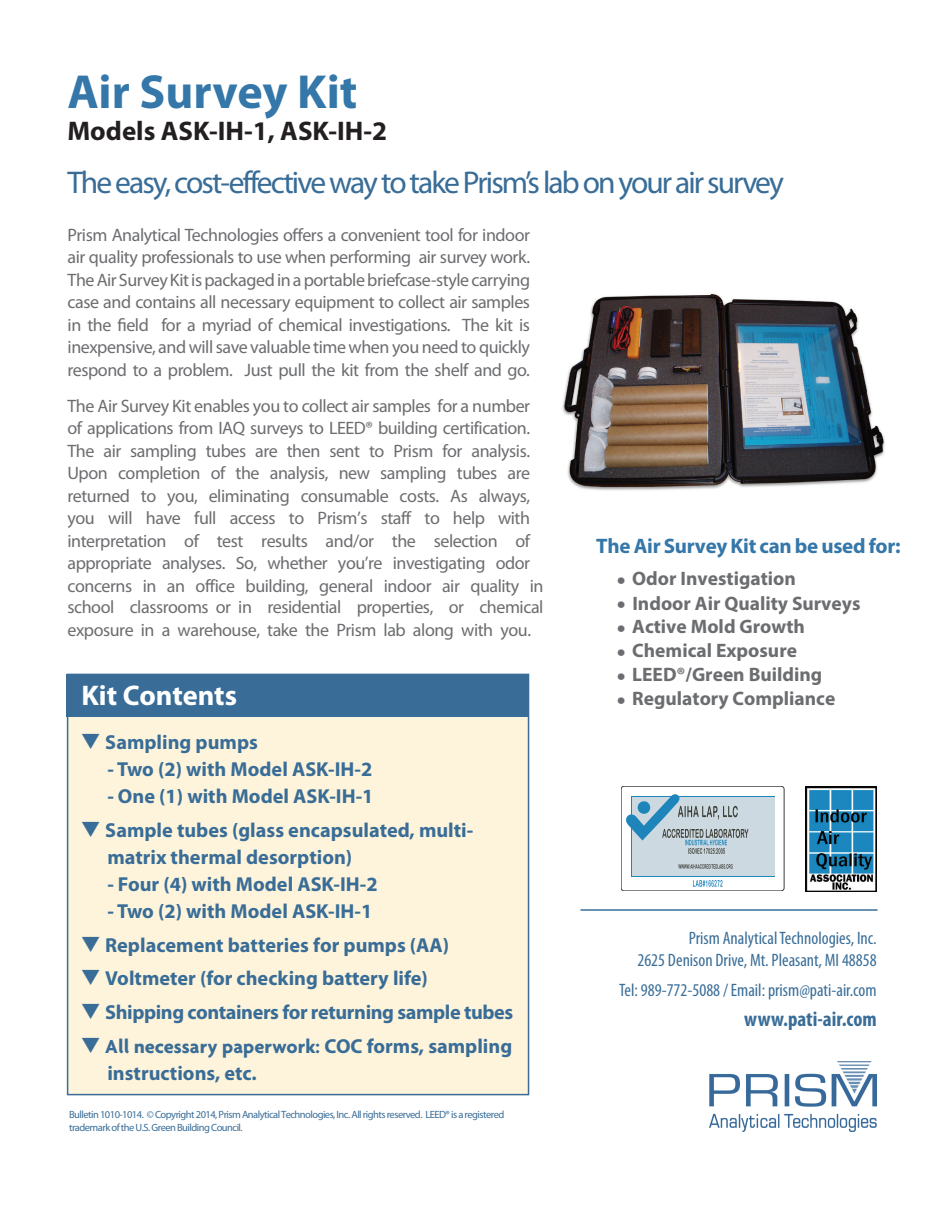
<style>
.page{position:relative;width:945px;height:1215px;background:#fff}
.page>*{position:absolute;margin:0;border:0;box-sizing:border-box;transform-origin:0 0}
.t1{font:700 48px "Myriad Pro";color:#3477a8}
.t2{font:31.5px "Myriad Pro";letter-spacing:-.06em;color:#396d97}
.t3{font:700 28.5px "Myriad Pro";color:#fff}
.t4{font:700 27px "Myriad Pro";color:#231f20}
.t5{font:700 21px "Myriad Pro";letter-spacing:-.01em;color:#3477a8}
.t6{font:700 condensed 21px "Myriad Pro";color:#396d97}
.t7{font:700 20.25px/27px "Myriad Pro";color:#396d97}
.t8{font:700 20.25px "Myriad Pro";letter-spacing:-.02em;color:#396d97}
.t9{font:700 20.25px "Agenda";color:#396d97}
.t10{font:700 19.5px "Myriad Pro";color:#6c6d70}
.t11{font:18px/22.4px "Myriad Pro";letter-spacing:-.025em;color:#6c6d70;text-align:justify}
.t12{font:condensed 18px/22.5px "Myriad Pro";color:#396d97;text-align:right}
.t13{font:10.5px/12.6px "Myriad Pro";letter-spacing:-.05em;color:#396d97}
.s1{font-family:"Myriad Pro"}
.s2{font-family:"Agenda"}
</style>
<div class="page">
<div style="left:68px;top:674px;width:461px;height:421px;background:#fef4db"></div>
<div style="left:67px;top:674px;width:461px;height:43px;background:#396d97"></div>
<hr style="left:580px;top:909px;width:298px;height:2px;background:#396d97">
<svg style="left:631px;top:797px;width:144px;height:80px"></svg>
<div style="left:632px;top:798px;width:142px;height:78px;background:#cdd9e1"></div>
<div style="left:621px;top:786px;width:163px;height:105px;border:1px solid #3d3f37;border-radius:3px"></div>
<svg style="left:678px;top:864px;width:55px;height:5px"></svg>
<svg style="left:622px;top:792px;width:126px;height:62px"></svg>
<svg style="left:693px;top:880px;width:30px;height:7px"></svg>
<img style="left:806px;top:786px;width:71px;height:105px">
<img style="left:562px;top:293px;width:323px;height:198px">
<img style="left:709px;top:1061px;width:167px;height:71px">
<h1 class="t1" style="left:67px;top:61px;width:292px">Air Survey Kit</h1>
<h3 class="t4" style="left:67px;top:114px;width:321px">Models ASK-IH-1, ASK-IH-2</h3>
<h2 class="t2" style="left:67px;top:163px;width:718px">The easy, cost-effective way to take Prism’s lab on your air survey</h2>
<p class="t11" style="left:68px;top:223px;width:464px">Prism Analytical Technologies offers a convenient tool for indoor air quality professionals to use when performing air survey work.<br>The Air Survey Kit is packaged in a portable briefcase-style carrying case and contains all necessary equipment to collect air samples in the field for a myriad of chemical investigations. The kit is inexpensive, and will save valuable time when you need to quickly respond to a problem. Just pull the kit from the shelf and go.</p>
<p class="t11" style="left:67px;top:394px;width:478px;text-align:left">The Air Survey Kit enables you to collect air samples for a number of applications from IAQ surveys to LEED® building certification.<br>The air sampling tubes are then sent to Prism for analysis.<br>Upon completion of the analysis, new sampling tubes are returned to you, eliminating consumable costs. As always, you will have full access to Prism’s staff to help with interpretation of test results and/or the selection of appropriate analyses. So, whether you’re investigating odor concerns in an office building, general indoor air quality in school classrooms or in residential properties, or chemical exposure in a warehouse, take the Prism lab along with you.</p>
<h3 class="t3" style="left:81px;top:677px;width:157px">Kit Contents</h3>
<p class="t7" style="left:80px;top:728px;width:179px">❑ Sampling pumps</p>
<p class="t7" style="left:107px;top:755px;width:266px">- Two (2) with Model ASK-IH-2</p>
<p class="t7" style="left:107px;top:782px;width:268px">- One (1) with Model ASK-IH-1</p>
<p class="t7" style="left:107px;top:816px;width:368px;text-indent:-27px">❑ Sample tubes (glass encapsulated, multi&shy;matrix thermal desorption)</p>
<p class="t7" style="left:107px;top:870px;width:272px">- Four (4) with Model ASK-IH-2</p>
<p class="t7" style="left:107px;top:897px;width:266px">- Two (2) with Model ASK-IH-1</p>
<p class="t7" style="left:80px;top:931px;width:370px">❑ Replacement batteries for pumps (AA)</p>
<p class="t7" style="left:80px;top:964px;width:349px">❑ Voltmeter (for checking battery life)</p>
<p class="t8" style="left:80px;top:999px;width:435px">❑ Shipping containers for returning sample tubes</p>
<p class="t9" style="left:80px;top:1034px;width:433px">❑ All necessary paperwork: <span class="s1">COC forms, sampling</span></p>
<p class="t7" style="left:107px;top:1059px;width:151px">instructions, etc.</p>
<p class="t13" style="left:69px;top:1108px;width:437px">Bulletin 1010-1014. © Copyright 2014, Prism Analytical Technologies, Inc. All rights reserved. LEED® is a registered trademark of the U.S. Green Building Council.</p>
<p class="t5" style="left:596px;top:533px;width:306px">The Air Survey Kit can be used for:</p>
<p class="t10" style="left:617px;top:566px;width:180px"><span class="s2">•</span> Odor Investigation</p>
<p class="t10" style="left:617px;top:591px;width:245px"><span class="s2">•</span> Indoor Air Quality Surveys</p>
<p class="t10" style="left:617px;top:614px;width:189px"><span class="s2">•</span> Active Mold Growth</p>
<p class="t10" style="left:617px;top:638px;width:181px"><span class="s2">•</span> Chemical Exposure</p>
<p class="t10" style="left:617px;top:662px;width:207px"><span class="s2">•</span> LEED®/Green Building</p>
<p class="t10" style="left:617px;top:686px;width:220px"><span class="s2">•</span> Regulatory Compliance</p>
<p class="t12" style="left:637px;top:926px;width:241px">Prism Analytical Technologies, Inc.<br>2625 Denison Drive, Mt. Pleasant, MI 48858</p>
<p class="t12" style="left:619px;top:979px;width:259px">Tel: 989-772-5088 / Email: prism@pati-air.com</p>
<p class="t6" style="left:744px;top:1006px;width:134px">www.pati-air.com</p>
</div>
